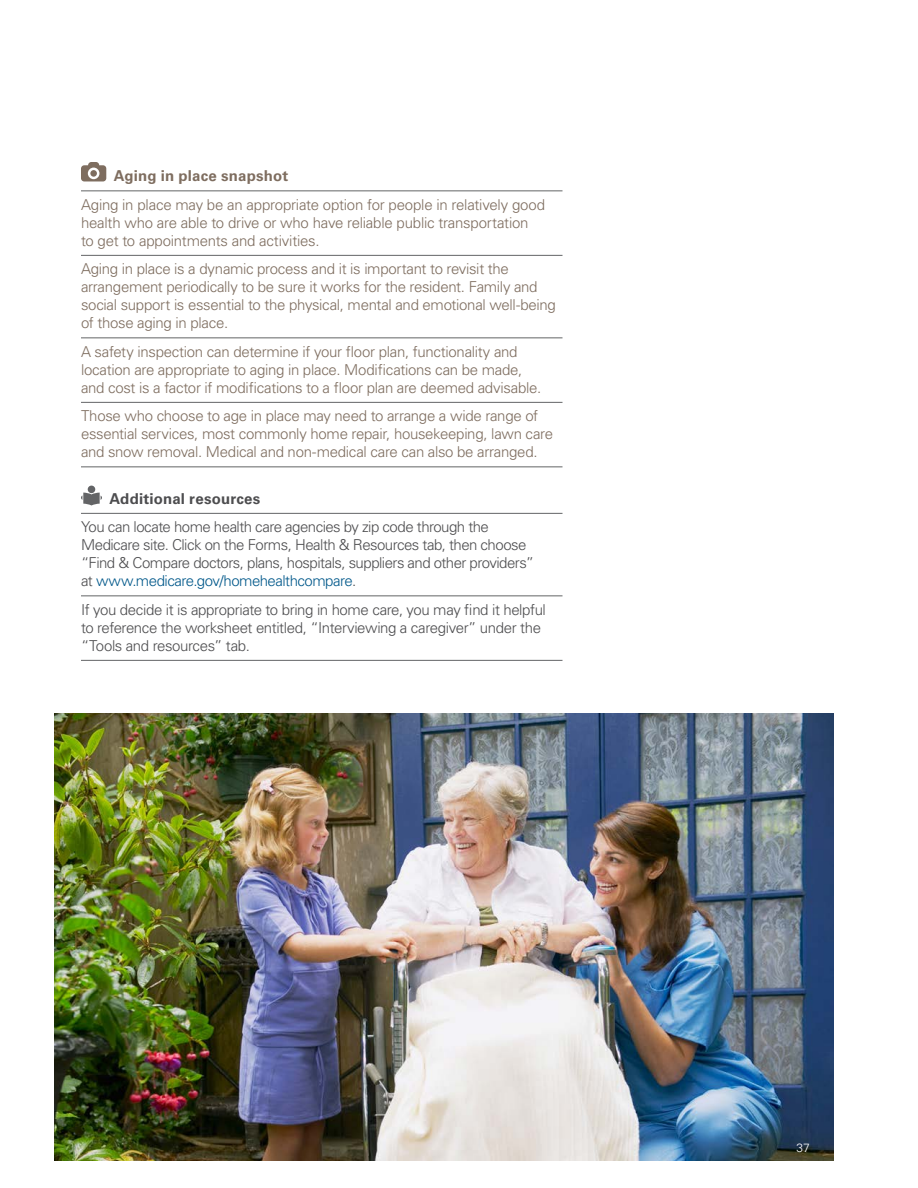
<style>
.page{position:relative;width:918px;height:1188px;background:#fff}
.page>*{position:absolute;margin:0;border:0;box-sizing:border-box;transform-origin:0 0}
.List_Body_Single___1{font:300 15px/18px "Univers LT Std";letter-spacing:-.02em;color:#7e6d5f}
.List_Body_Single___1-2{font:300 15px/18px "Univers LT Std";letter-spacing:-.035em;color:#4d4d4f}
.List_Heading_Single{font:700 15px "Univers LT Std";letter-spacing:.01em;color:#7e6d5f}
.List_Body_Single___1-3{font:700 15px "Univers LT Std";letter-spacing:.015em;color:#4d4d4f}
.Page_Numbers___7_9{font:300 12px "Univers LT Std";color:#fff}
.s1{color:#00588a}
</style>
<div class="page">
<img style="left:54px;top:713px;width:780px;height:448px">
<hr style="left:81px;top:190px;width:481px;height:1px;background:#636466">
<hr style="left:81px;top:255px;width:481px;height:1px;background:#636466">
<hr style="left:81px;top:337px;width:481px;height:1px;background:#636466">
<hr style="left:81px;top:402px;width:481px;height:1px;background:#636466">
<hr style="left:81px;top:466px;width:481px;height:1px;background:#636466">
<hr style="left:81px;top:513px;width:481px;height:1px;background:#636466">
<hr style="left:81px;top:595px;width:481px;height:1px;background:#636466">
<hr style="left:81px;top:660px;width:481px;height:1px;background:#636466">
<svg style="left:81px;top:162px;width:25px;height:19px"></svg>
<div style="left:88px;top:486px;width:7px;height:7px;background:#636466;border-radius:50%"></div>
<svg style="left:81px;top:493px;width:21px;height:12px"></svg>
<p class="List_Heading_Single" style="left:114px;top:167px;width:176px">Aging in place snapshot</p>
<p class="List_Body_Single___1" style="left:81px;top:196px;width:466px">Aging in place may be an appropriate option for people in relatively good health who are able to drive or who have reliable public transportation to get to appointments and activities.</p>
<p class="List_Body_Single___1" style="left:81px;top:260px;width:476px">Aging in place is a dynamic process and it is important to revisit the arrangement periodically to be sure it works for the resident. Family and social support is essential to the physical, mental and emotional well-being of those aging in place.</p>
<p class="List_Body_Single___1" style="left:81px;top:343px;width:462px">A safety inspection can determine if your floor plan, functionality and location are appropriate to aging in place. Modifications can be made, and cost is a factor if modifications to a floor plan are deemed advisable.</p>
<p class="List_Body_Single___1" style="left:81px;top:407px;width:474px">Those who choose to age in place may need to arrange a wide range of essential services, most commonly home repair, housekeeping, lawn care and snow removal. Medical and non-medical care can also be arranged.</p>
<p class="List_Body_Single___1-3" style="left:110px;top:490px;width:152px">Additional resources</p>
<p class="List_Body_Single___1-2" style="left:81px;top:518px;width:455px">You can locate home health care agencies by zip code through the Medicare site. Click on the Forms, Health &amp; Resources tab, then choose “Find &amp; Compare doctors, plans, hospitals, suppliers and other providers” at <span class="s1">www.medicare.gov/homehealthcompare</span>.</p>
<p class="List_Body_Single___1-2" style="left:81px;top:601px;width:466px">If you decide it is appropriate to bring in home care, you may find it helpful to reference the worksheet entitled, “Interviewing a caregiver” under the “Tools and resources” tab.</p>
<p class="Page_Numbers___7_9" style="left:797px;top:1140px;width:15px">37</p>
</div>
